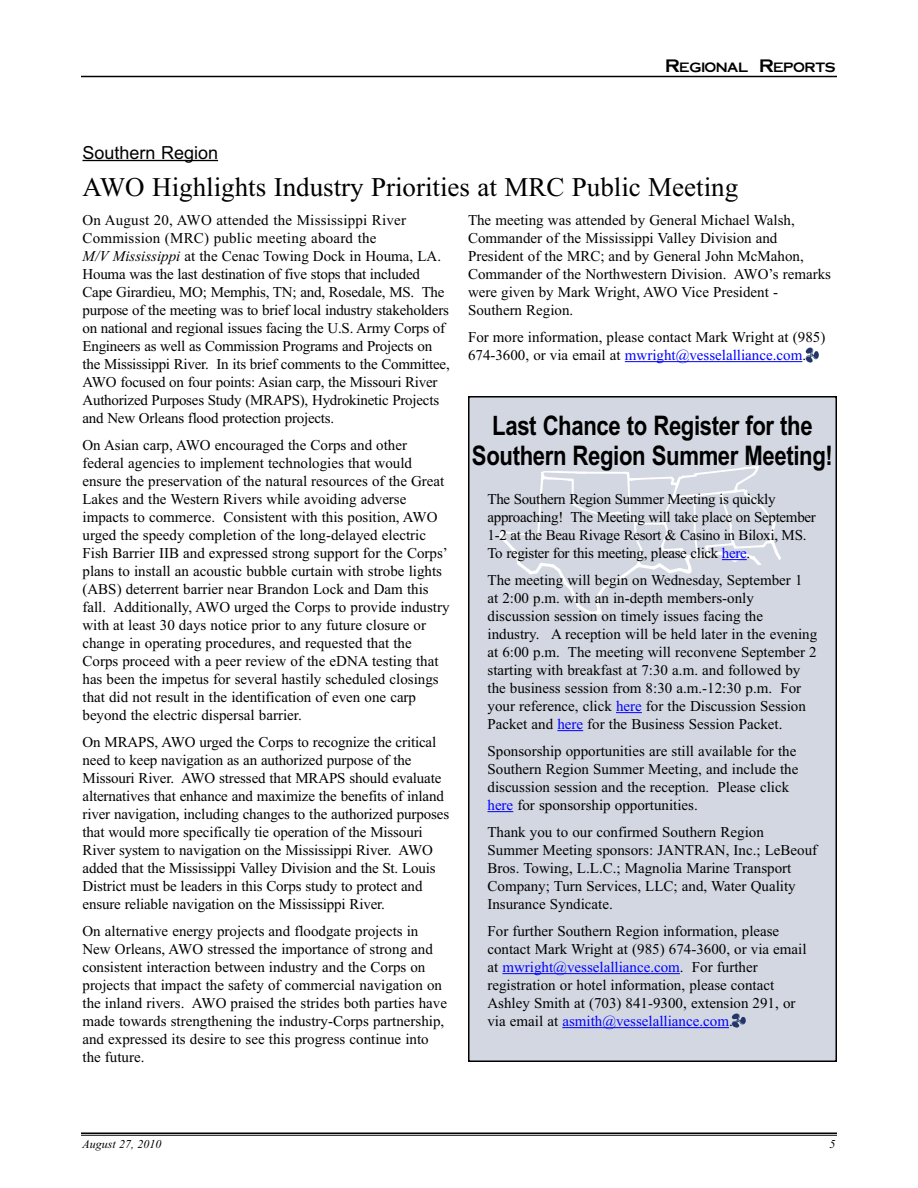
<style>
.page{position:relative;width:918px;height:1188px;background:#fff}
.page>*{position:absolute;margin:0;border:0;box-sizing:border-box;transform-origin:0 0}
.t1{font:700 27px/30px "Arial Narrow";letter-spacing:-.015em;color:#000;text-align:center}
.t2{font:27px "Times New Roman";color:#000}
.t3{font:18px "Arial";color:#000}
.t4{font:15px/18px "Times New Roman";color:#000}
.t5{font:15px/18px "Times New Roman";letter-spacing:-.02em;color:#000}
.t6{font:13.5px "Cornerstone";color:#000}
.t7{font:italic 12px "Times New Roman";color:#000}
.s1{font-size:18px}
.s2{font-style:italic}
.s3{color:#00f}
</style>
<div class="page">
<hr style="left:81px;top:1132px;width:756px;height:2px;background:#000">
<hr style="left:81px;top:1135px;width:756px;height:1px;background:#000">
<hr style="left:81px;top:76px;width:756px;height:1px;background:#000">
<hr style="left:625px;top:361px;width:177px;height:1px;background:#00f">
<div style="left:469px;top:397px;width:367px;height:664px;background:#d3d7e1"></div>
<img style="left:499px;top:466px;width:282px;height:149px">
<div style="left:468px;top:396px;width:369px;height:666px;border:2px solid #000"></div>
<svg style="left:722px;top:559px;width:25px;height:1px"></svg>
<svg style="left:616px;top:712px;width:26px;height:1px"></svg>
<svg style="left:557px;top:730px;width:26px;height:1px"></svg>
<svg style="left:488px;top:811px;width:25px;height:1px"></svg>
<hr style="left:502px;top:973px;width:178px;height:1px;background:#00f">
<hr style="left:562px;top:1027px;width:167px;height:1px;background:#00f">
<hr style="left:82px;top:160px;width:136px;height:1px;background:#000">
<img style="left:732px;top:1013px;width:13px;height:15px">
<img style="left:805px;top:348px;width:14px;height:14px">
<p class="t3" style="left:82px;top:142px;width:137px">Southern Region</p>
<p class="t6" style="left:666px;top:60px;width:172px"><span class="s1">R</span>EGIONAL <span class="s1">R</span>EPORTS</p>
<h1 class="t2" style="left:82px;top:171px;width:657px">AWO Highlights Industry Priorities at MRC Public Meeting</h1>
<p class="t4" style="left:82px;top:211px;width:369px">On August 20, AWO attended the Mississippi River Commission (MRC) public meeting aboard the<br><span class="s2">M/V Mississippi</span> at the Cenac Towing Dock in Houma, LA.<br>Houma was the last destination of five stops that included Cape Girardieu, MO; Memphis, TN; and, Rosedale, MS. The purpose of the meeting was to brief local industry stakeholders on national and regional issues facing the U.S. Army Corps of Engineers as well as Commission Programs and Projects on the Mississippi River. In its brief comments to the Committee, AWO focused on four points: Asian carp, the Missouri River Authorized Purposes Study (MRAPS), Hydrokinetic Projects and New Orleans flood protection projects.</p>
<p class="t4" style="left:82px;top:436px;width:369px">On Asian carp, AWO encouraged the Corps and other federal agencies to implement technologies that would ensure the preservation of the natural resources of the Great Lakes and the Western Rivers while avoiding adverse impacts to commerce. Consistent with this position, AWO urged the speedy completion of the long-delayed electric Fish Barrier IIB and expressed strong support for the Corps’ plans to install an acoustic bubble curtain with strobe lights (ABS) deterrent barrier near Brandon Lock and Dam this fall. Additionally, AWO urged the Corps to provide industry with at least 30 days notice prior to any future closure or change in operating procedures, and requested that the Corps proceed with a peer review of the eDNA testing that has been the impetus for several hastily scheduled closings that did not result in the identification of even one carp beyond the electric dispersal barrier.</p>
<p class="t4" style="left:82px;top:733px;width:368px">On MRAPS, AWO urged the Corps to recognize the critical need to keep navigation as an authorized purpose of the Missouri River. AWO stressed that MRAPS should evaluate alternatives that enhance and maximize the benefits of inland river navigation, including changes to the authorized purposes that would more specifically tie operation of the Missouri River system to navigation on the Mississippi River. AWO added that the Mississippi Valley Division and the St. Louis District must be leaders in this Corps study to protect and ensure reliable navigation on the Mississippi River.</p>
<p class="t4" style="left:82px;top:922px;width:366px">On alternative energy projects and floodgate projects in New Orleans, AWO stressed the importance of strong and consistent interaction between industry and the Corps on projects that impact the safety of commercial navigation on the inland rivers. AWO praised the strides both parties have made towards strengthening the industry-Corps partnership, and expressed its desire to see this progress continue into the future.</p>
<p class="t4" style="left:468px;top:211px;width:365px">The meeting was attended by General Michael Walsh, Commander of the Mississippi Valley Division and President of the MRC; and by General John McMahon, Commander of the Northwestern Division. AWO’s remarks were given by Mark Wright, AWO Vice President - Southern Region.</p>
<p class="t4" style="left:468px;top:328px;width:359px">For more information, please contact Mark Wright at (985)<br>674-3600, or via email at <span class="s3">mwright@vesselalliance.com</span>.</p>
<h1 class="t1" style="left:472px;top:411px;width:363px">Last Chance to Register for the<br>Southern Region Summer Meeting!</h1>
<p class="t5" style="left:488px;top:490px;width:330px">The Southern Region Summer Meeting is quickly approaching! The Meeting will take place on September 1-2 at the Beau Rivage Resort &amp; Casino in Biloxi, MS.<br>To register for this meeting, please click <span class="s3">here</span>.</p>
<p class="t4" style="left:488px;top:571px;width:331px">The meeting will begin on Wednesday, September 1<br>at 2:00 p.m. with an in-depth members-only discussion session on timely issues facing the industry. A reception will be held later in the evening at 6:00 p.m. The meeting will reconvene September 2 starting with breakfast at 7:30 a.m. and followed by the business session from 8:30 a.m.-12:30 p.m. For your reference, click <span class="s3">here</span> for the Discussion Session Packet and <span class="s3">here</span> for the Business Session Packet.</p>
<p class="t4" style="left:488px;top:742px;width:312px">Sponsorship opportunities are still available for the Southern Region Summer Meeting, and include the discussion session and the reception. Please click <span class="s3">here</span> for sponsorship opportunities.</p>
<p class="t4" style="left:487px;top:823px;width:331px">Thank you to our confirmed Southern Region Summer Meeting sponsors: JANTRAN, Inc.; LeBeouf Bros. Towing, L.L.C.; Magnolia Marine Transport Company; Turn Services, LLC; and, Water Quality Insurance Syndicate.</p>
<p class="t4" style="left:487px;top:922px;width:321px">For further Southern Region information, please contact Mark Wright at (985) 674-3600, or via email at <span class="s3">mwright@vesselalliance.com</span>. For further registration or hotel information, please contact Ashley Smith at (703) 841-9300, extension 291, or via email at <span class="s3">asmith@vesselalliance.com</span>.</p>
<p class="t7" style="left:82px;top:1137px;width:80px">August 27, 2010</p>
<p class="t7" style="left:830px;top:1137px;width:7px">5</p>
</div>
